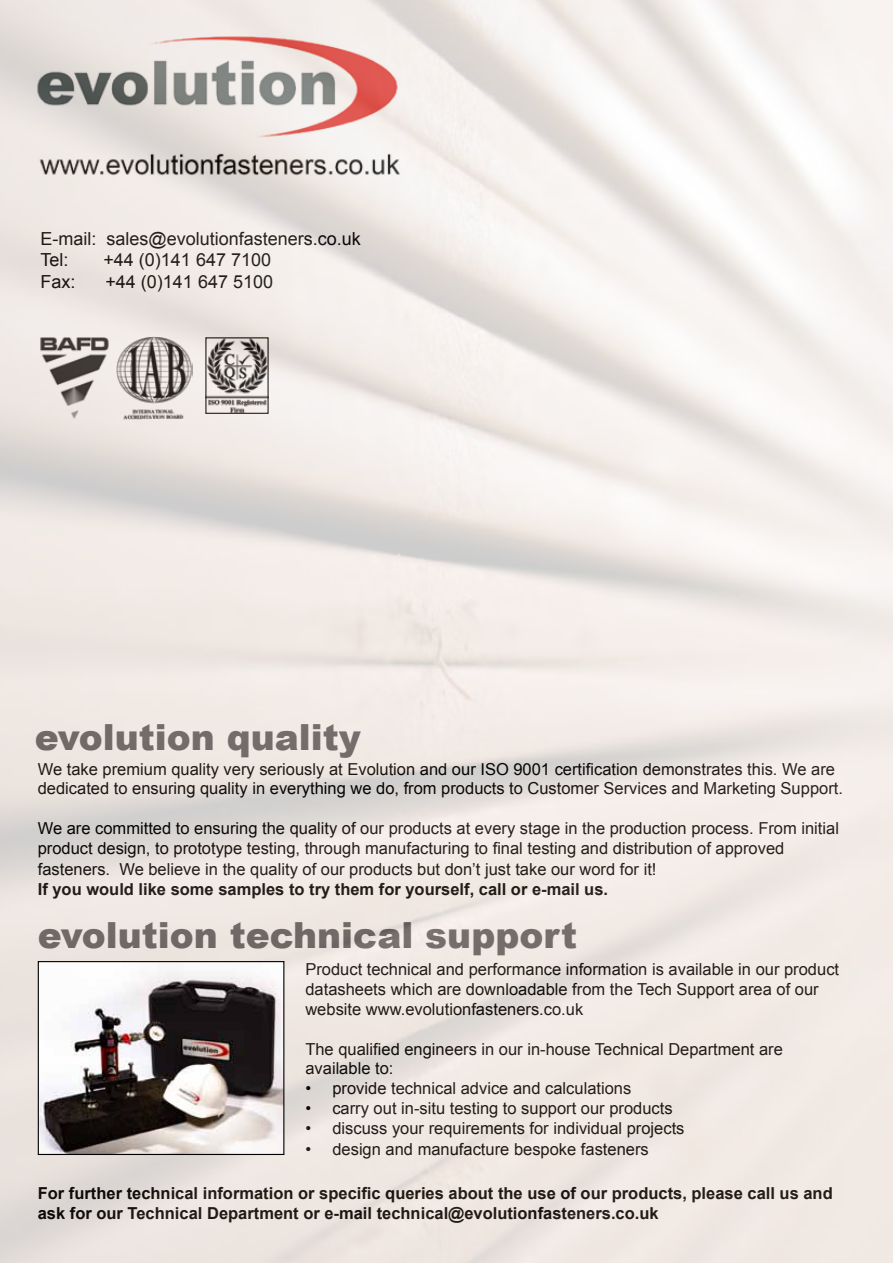
<style>
.page{position:relative;width:893px;height:1263px;background:#fff}
.page>*{position:absolute;margin:0;border:0;box-sizing:border-box;transform-origin:0 0}
.t1{font:900 36px "Arial";color:#636467}
.t2{font:18px/21.6px "Arial";color:#000}
.t3{font:16.5px/19.8px "Arial";color:#000}
.t4{font:700 16.5px/19.8px "Arial";color:#000}
</style>
<div class="page">
<img style="left:0;top:0;width:893px;height:1263px">
<img style="left:40px;top:963px;width:242px;height:190px">
<div style="left:38px;top:961px;width:246px;height:194px;border:1px solid #000"></div>
<p class="t2" style="left:40px;top:228px;width:322px">E-mail: sales@evolutionfasteners.co.uk<br>Tel:</p>
<p class="t2" style="left:103px;top:249px;width:169px">+44 (0)141 647 7100</p>
<p class="t2" style="left:40px;top:271px;width:37px">Fax:</p>
<p class="t2" style="left:105px;top:271px;width:169px">+44 (0)141 647 5100</p>
<h1 class="t1" style="left:35px;top:710px;width:328px">evolution quality</h1>
<p class="t3" style="left:38px;top:759px;width:807px">We take premium quality very seriously at Evolution and our ISO 9001 certification demonstrates this. We are dedicated to ensuring quality in everything we do, from products to Customer Services and Marketing Support.</p>
<p class="t3" style="left:38px;top:818px;width:803px">We are committed to ensuring the quality of our products at every stage in the production process. From initial product design, to prototype testing, through manufacturing to final testing and distribution of approved</p>
<p class="t3" style="left:38px;top:860px;width:620px">fasteners. We believe in the quality of our products but don’t just take our word for it!</p>
<p class="t4" style="left:38px;top:880px;width:572px">If you would like some samples to try them for yourself, call or e-mail us.</p>
<h1 class="t1" style="left:38px;top:909px;width:541px">evolution technical support</h1>
<p class="t3" style="left:305px;top:960px;width:535px">Product technical and performance information is available in our product datasheets which are downloadable from the Tech Support area of our website www.evolutionfasteners.co.uk</p>
<p class="t3" style="left:305px;top:1039px;width:479px">The qualified engineers in our in-house Technical Department are available to:</p>
<p class="t3" style="left:305px;top:1079px;width:327px">• provide technical advice and calculations</p>
<p class="t3" style="left:305px;top:1098px;width:369px">• carry out in-situ testing to support our products</p>
<p class="t3" style="left:305px;top:1118px;width:381px">• discuss your requirements for individual projects</p>
<p class="t3" style="left:305px;top:1140px;width:345px">• design and manufacture bespoke fasteners</p>
<p class="t4" style="left:38px;top:1184px;width:796px">For further technical information or specific queries about the use of our products, please call us and ask for our Technical Department or e-mail technical@evolutionfasteners.co.uk</p>
</div>
